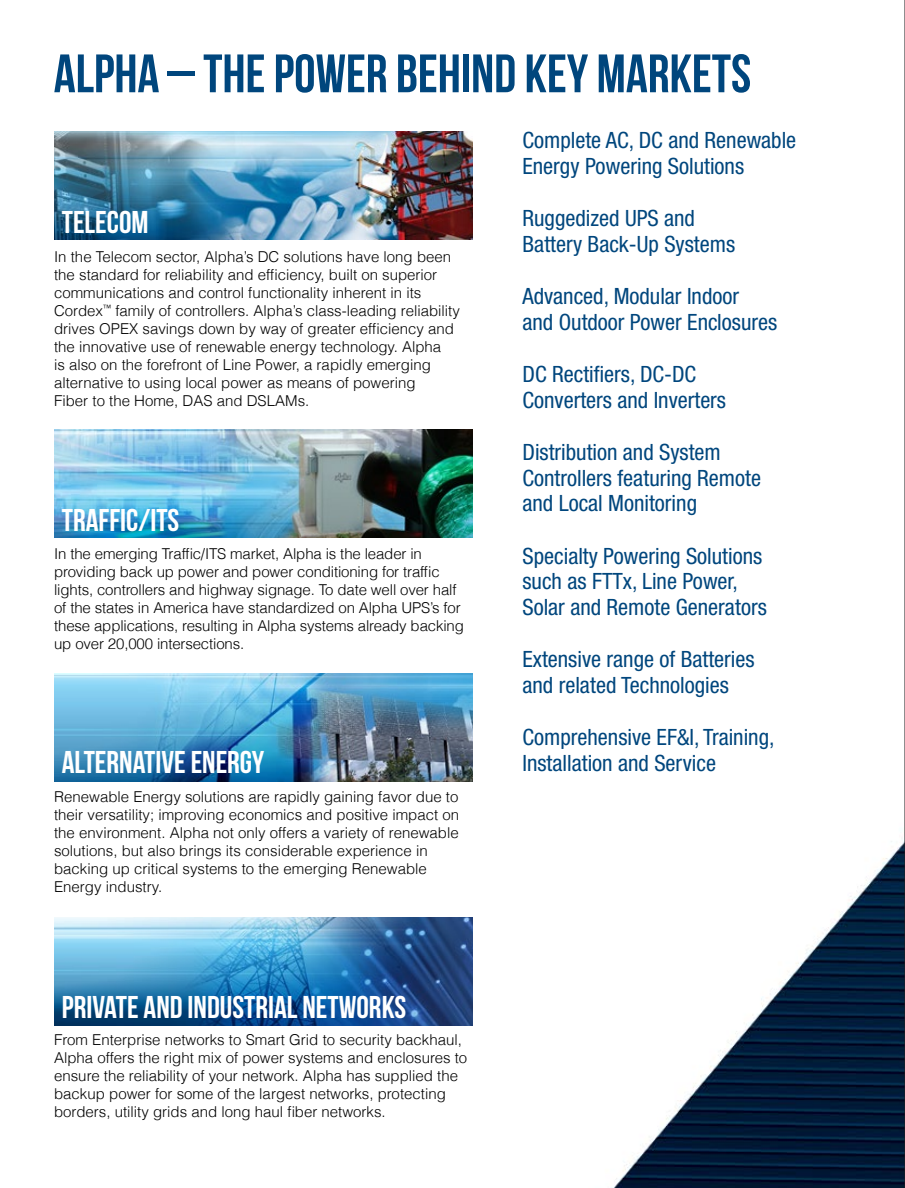
<style>
.page{position:relative;width:905px;height:1188px;background:#fff}
.page>*{position:absolute;margin:0;border:0;box-sizing:border-box;transform-origin:0 0}
.t1{font:54px "Bebas Neue";color:#00467d}
.t2{font:31.5px "Bebas Neue";color:#fff}
.t3{font:condensed 22.5px/25.5px "Helvetica Neue LT Std";color:#00467d}
.t4{font:300 15px/18px "Helvetica";color:#000}
</style>
<div class="page">
<img style="left:225px;top:140px;width:679px;height:1048px">
<img style="left:54px;top:131px;width:418px;height:108px">
<img style="left:54px;top:430px;width:418px;height:108px">
<img style="left:54px;top:673px;width:418px;height:108px">
<img style="left:54px;top:917px;width:418px;height:108px">
<hr style="left:904px;top:0;width:1px;height:1188px;background:#231f20">
<h1 class="t1" style="left:54px;top:44px;width:699px">ALPHA – THE POWER BEHIND KEY MARKETS</h1>
<h2 class="t2" style="left:62px;top:205px;width:88px">TELECOM</h2>
<p class="t4" style="left:54px;top:247px;width:407px">In the Telecom sector, Alpha’s DC solutions have long been the standard for reliability and efficiency, built on superior communications and control functionality inherent in its Cordex<sup>™</sup> family of controllers. Alpha’s class-leading reliability drives OPEX savings down by way of greater efficiency and the innovative use of renewable energy technology. Alpha<br>is also on the forefront of Line Power, a rapidly emerging alternative to using local power as means of powering<br>Fiber to the Home, DAS and DSLAMs.</p>
<h2 class="t2" style="left:62px;top:502px;width:119px">TRAFFIC/ITS</h2>
<p class="t4" style="left:54px;top:544px;width:411px">In the emerging Traffic/ITS market, Alpha is the leader in providing back up power and power conditioning for traffic lights, controllers and highway signage. To date well over half of the states in America have standardized on Alpha UPS’s for these applications, resulting in Alpha systems already backing up over 20,000 intersections.</p>
<h2 class="t2" style="left:62px;top:745px;width:204px">ALTERNATIVE ENERGY</h2>
<p class="t4" style="left:54px;top:787px;width:406px">Renewable Energy solutions are rapidly gaining favor due to their versatility; improving economics and positive impact on the environment. Alpha not only offers a variety of renewable solutions, but also brings its considerable experience in backing up critical systems to the emerging Renewable Energy industry.</p>
<h2 class="t2" style="left:62px;top:990px;width:346px">PRIVATE AND INDUSTRIAL NETWORKS</h2>
<p class="t4" style="left:54px;top:1030px;width:414px">From Enterprise networks to Smart Grid to security backhaul, Alpha offers the right mix of power systems and enclosures to ensure the reliability of your network. Alpha has supplied the backup power for some of the largest networks, protecting borders, utility grids and long haul fiber networks.</p>
<h3 class="t3" style="left:522px;top:127px;width:275px">Complete AC, DC and Renewable<br>Energy Powering Solutions</h3>
<h3 class="t3" style="left:522px;top:205px;width:214px">Ruggedized UPS and<br>Battery Back-Up Systems</h3>
<h3 class="t3" style="left:522px;top:283px;width:256px">Advanced, Modular Indoor<br>and Outdoor Power Enclosures</h3>
<h3 class="t3" style="left:522px;top:361px;width:205px">DC Rectifiers, DC-DC<br>Converters and Inverters</h3>
<h3 class="t3" style="left:522px;top:439px;width:240px">Distribution and System<br>Controllers featuring Remote and Local Monitoring</h3>
<h3 class="t3" style="left:522px;top:543px;width:246px">Specialty Powering Solutions such as FTTx, Line Power,<br>Solar and Remote Generators</h3>
<h3 class="t3" style="left:522px;top:646px;width:234px">Extensive range of Batteries and related Technologies</h3>
<h3 class="t3" style="left:522px;top:724px;width:253px">Comprehensive EF&amp;I, Training,<br>Installation and Service</h3>
</div>
